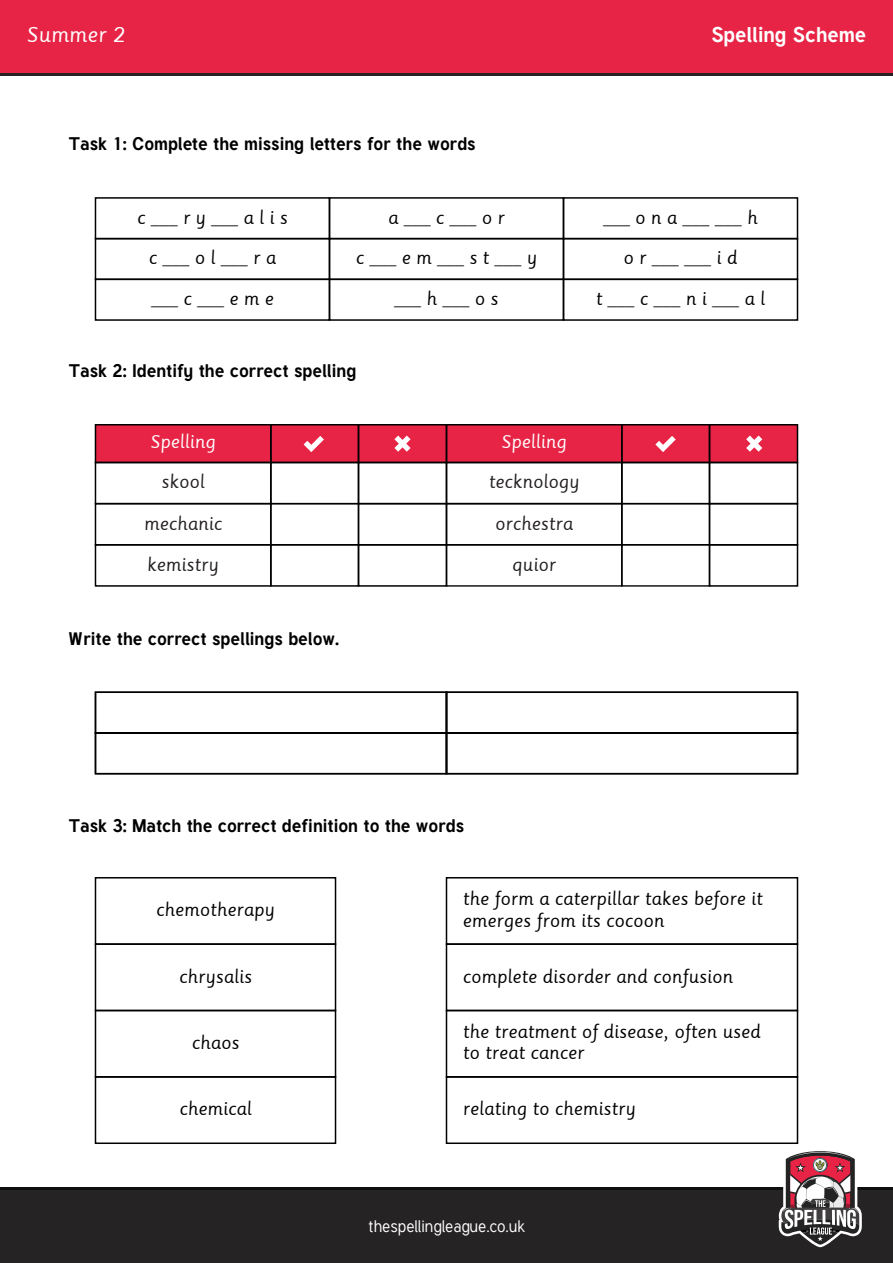
<style>
.page{position:relative;width:893px;height:1263px;background:#fff}
.page>*{position:absolute;margin:0;border:0;box-sizing:border-box;transform-origin:0 0}
.t1{font:700 21px "Tuffy";color:#fff}
.t2{font:21px "Sassoon Primary";color:#fff}
.t3{font:18px/21.6px "Sassoon Primary";color:#000}
.t4{font:700 18px "Tuffy";color:#000}
.t5{font:18px "Sassoon Primary";color:#231f20}
.t6{font:18px "Sassoon Primary";color:#fff}
.t7{font:16.5px "Tuffy";color:#fff}
</style>
<div class="page">
<svg style="left:0;top:72px;width:893px;height:4px;background:#56232c"></svg>
<div style="left:0;top:0;width:893px;height:72px;background:#e72445"></div>
<div style="left:0;top:1187px;width:893px;height:75px;background:#0f0f10"></div>
<div style="left:0;top:1190px;width:893px;height:73px;background:#262324"></div>
<svg style="left:779px;top:1151px;width:83px;height:96px"></svg>
<div style="left:95px;top:691px;width:352px;height:43px;border:2px solid #000"></div>
<div style="left:446px;top:691px;width:352px;height:43px;border:2px solid #000"></div>
<div style="left:95px;top:732px;width:352px;height:42px;border:2px solid #000"></div>
<div style="left:446px;top:732px;width:352px;height:42px;border:2px solid #000"></div>
<div style="left:95px;top:877px;width:241px;height:68px;border:2px solid #000"></div>
<div style="left:446px;top:877px;width:352px;height:68px;border:2px solid #000"></div>
<div style="left:95px;top:943px;width:241px;height:68px;border:2px solid #000"></div>
<div style="left:446px;top:943px;width:352px;height:68px;border:2px solid #000"></div>
<div style="left:95px;top:1010px;width:241px;height:68px;border:2px solid #000"></div>
<div style="left:446px;top:1010px;width:352px;height:68px;border:2px solid #000"></div>
<div style="left:95px;top:1076px;width:241px;height:68px;border:2px solid #000"></div>
<div style="left:446px;top:1076px;width:352px;height:68px;border:2px solid #000"></div>
<div style="left:95px;top:279px;width:235px;height:42px;border:2px solid #000"></div>
<div style="left:329px;top:279px;width:235px;height:42px;border:2px solid #000"></div>
<div style="left:563px;top:279px;width:235px;height:42px;border:2px solid #000"></div>
<div style="left:95px;top:197px;width:235px;height:42px;border:2px solid #000"></div>
<div style="left:329px;top:197px;width:235px;height:42px;border:2px solid #000"></div>
<div style="left:563px;top:197px;width:235px;height:42px;border:2px solid #000"></div>
<div style="left:95px;top:425px;width:176px;height:37px;background:#e72445"></div>
<div style="left:271px;top:425px;width:87px;height:37px;background:#e72445"></div>
<div style="left:359px;top:425px;width:87px;height:37px;background:#e72445"></div>
<div style="left:446px;top:425px;width:175px;height:37px;background:#e72445"></div>
<div style="left:621px;top:425px;width:88px;height:37px;background:#e72445"></div>
<div style="left:709px;top:425px;width:87px;height:37px;background:#e72445"></div>
<div style="left:358px;top:424px;width:89px;height:39px;border:2px solid #000"></div>
<div style="left:270px;top:424px;width:89px;height:39px;border:2px solid #000"></div>
<div style="left:95px;top:424px;width:177px;height:39px;border:2px solid #000"></div>
<div style="left:358px;top:544px;width:89px;height:43px;border:2px solid #000"></div>
<div style="left:358px;top:503px;width:89px;height:42px;border:2px solid #000"></div>
<div style="left:358px;top:462px;width:89px;height:42px;border:2px solid #000"></div>
<div style="left:270px;top:544px;width:89px;height:43px;border:2px solid #000"></div>
<div style="left:270px;top:503px;width:89px;height:42px;border:1px solid #000"></div>
<div style="left:270px;top:462px;width:89px;height:42px;border:2px solid #000"></div>
<div style="left:95px;top:544px;width:177px;height:43px;border:2px solid #000"></div>
<div style="left:95px;top:503px;width:177px;height:42px;border:2px solid #000"></div>
<div style="left:95px;top:462px;width:177px;height:42px;border:2px solid #000"></div>
<div style="left:709px;top:424px;width:89px;height:39px;border:2px solid #000"></div>
<div style="left:621px;top:424px;width:89px;height:39px;border:2px solid #000"></div>
<div style="left:446px;top:424px;width:177px;height:39px;border:2px solid #000"></div>
<div style="left:709px;top:544px;width:89px;height:43px;border:2px solid #000"></div>
<div style="left:709px;top:503px;width:89px;height:42px;border:2px solid #000"></div>
<div style="left:709px;top:462px;width:89px;height:42px;border:2px solid #000"></div>
<div style="left:621px;top:544px;width:89px;height:43px;border:1px solid #000"></div>
<div style="left:621px;top:503px;width:89px;height:42px;border:1px solid #000"></div>
<div style="left:621px;top:462px;width:89px;height:42px;border:2px solid #000"></div>
<div style="left:446px;top:503px;width:177px;height:42px;border:2px solid #000"></div>
<div style="left:446px;top:462px;width:177px;height:42px;border:2px solid #000"></div>
<svg style="left:304px;top:436px;width:20px;height:16px"></svg>
<svg style="left:394px;top:435px;width:17px;height:17px"></svg>
<svg style="left:655px;top:436px;width:21px;height:16px"></svg>
<svg style="left:746px;top:435px;width:16px;height:17px"></svg>
<p class="t2" style="left:27px;top:22px;width:100px">Summer 2</p>
<p class="t1" style="left:711px;top:18px;width:156px">Spelling Scheme</p>
<p class="t4" style="left:68px;top:129px;width:409px">Task 1: Complete the missing letters for the words</p>
<p class="t3" style="left:137px;top:207px;width:152px">c ___ r y ___ a l i s</p>
<p class="t3" style="left:388px;top:207px;width:118px">a ___ c ___ o r</p>
<p class="t3" style="left:603px;top:207px;width:156px">___ o n a ___ ___ h</p>
<p class="t3" style="left:149px;top:247px;width:129px">c ___ o l ___ r a</p>
<p class="t3" style="left:356px;top:247px;width:183px">c ___ e m ___ s t ___ y</p>
<p class="t3" style="left:623px;top:247px;width:115px">o r ___ ___ i d</p>
<p class="t3" style="left:151px;top:288px;width:124px">___ c ___ e m e</p>
<p class="t3" style="left:394px;top:288px;width:106px">___ h ___ o s</p>
<p class="t3" style="left:596px;top:288px;width:171px">t ___ c ___ n i ___ a l</p>
<p class="t4" style="left:68px;top:357px;width:289px">Task 2: Identify the correct spelling</p>
<p class="t6" style="left:150px;top:431px;width:67px">Spelling</p>
<p class="t5" style="left:161px;top:471px;width:45px">skool</p>
<p class="t5" style="left:144px;top:513px;width:80px">mechanic</p>
<p class="t5" style="left:147px;top:554px;width:73px">kemistry</p>
<p class="t4" style="left:68px;top:625px;width:272px">Write the correct spellings below.</p>
<p class="t6" style="left:501px;top:431px;width:67px">Spelling</p>
<p class="t5" style="left:489px;top:471px;width:92px">tecknology</p>
<p class="t5" style="left:495px;top:513px;width:79px">orchestra</p>
<p class="t5" style="left:512px;top:554px;width:45px">quior</p>
<p class="t4" style="left:68px;top:811px;width:397px">Task 3: Match the correct definition to the words</p>
<p class="t3" style="left:156px;top:899px;width:120px">chemotherapy</p>
<p class="t3" style="left:463px;top:888px;width:301px">the form a caterpillar takes before it emerges from its cocoon</p>
<p class="t3" style="left:179px;top:966px;width:74px">chrysalis</p>
<p class="t3" style="left:463px;top:966px;width:272px">complete disorder and confusion</p>
<p class="t3" style="left:192px;top:1032px;width:49px">chaos</p>
<p class="t3" style="left:463px;top:1021px;width:299px">the treatment of disease, often used to treat cancer</p>
<p class="t3" style="left:179px;top:1098px;width:74px">chemical</p>
<p class="t3" style="left:463px;top:1098px;width:174px">relating to chemistry</p>
<p class="t7" style="left:368px;top:1216px;width:158px">thespellingleague.co.uk</p>
</div>
